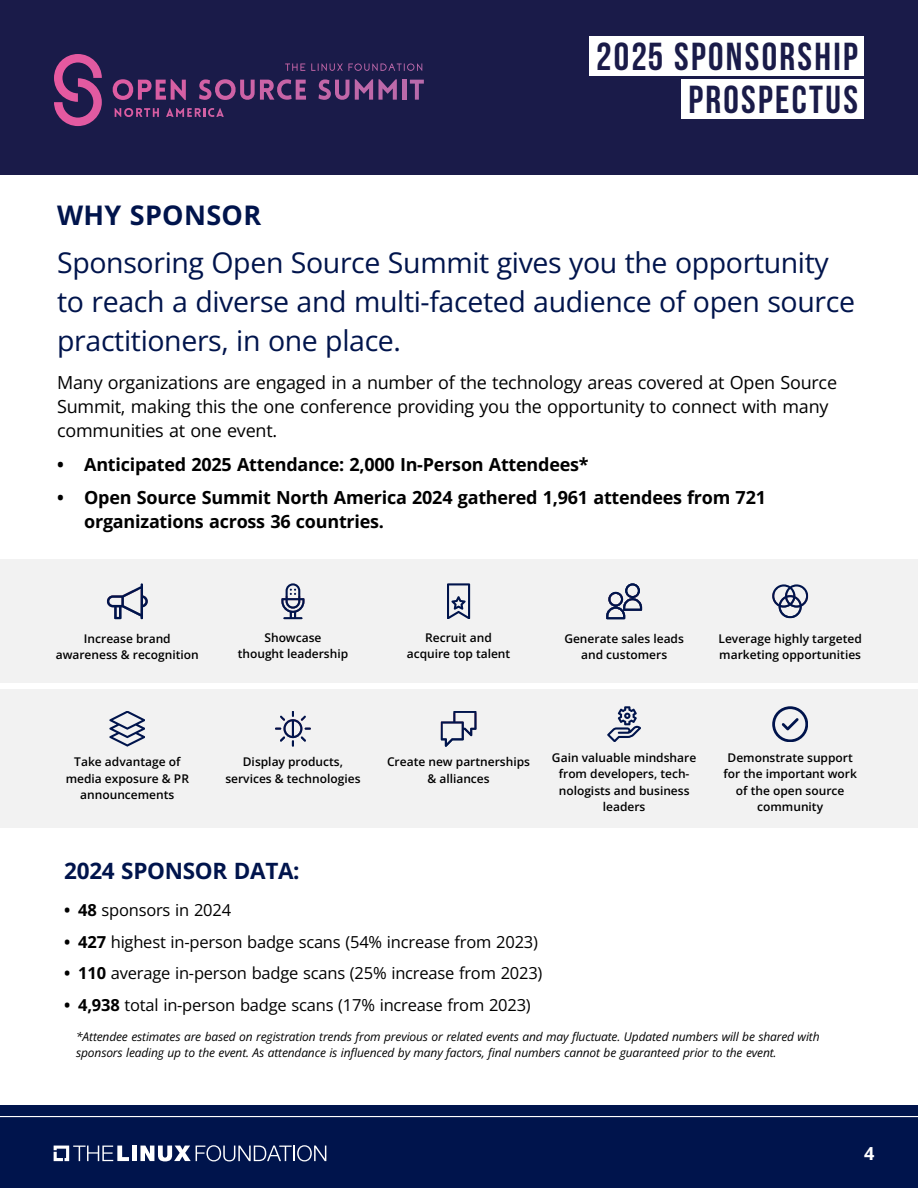
<style>
.page{position:relative;width:918px;height:1188px;background:#fff}
.page>*{position:absolute;margin:0;border:0;box-sizing:border-box;transform-origin:0 0}
.t1{font:39px/43.5px "Bebas Neue";letter-spacing:.06em;color:#1a1b49;text-align:right}
.MAIN_deck{font:28.5px/39px "Open Sans";letter-spacing:-.015em;color:#00144c}
.SUB_Bluebell{font:700 27px "Open Sans";letter-spacing:.01em;color:#00144c}
.TEXT_info_Bullet{font:700 22.5px "Open Sans";letter-spacing:-.015em;color:#00144c}
.TEXT_base{font:18px/24px "Open Sans";letter-spacing:-.015em;color:#000}
.t2{font:700 18px/24px "Open Sans";letter-spacing:-.015em;color:#000}
.t3{font:700 18px "Open Sans";color:#fff}
.t4{font:16.5px "Open Sans";letter-spacing:-.015em;color:#000}
.SP_Box{font:600 12px/16.5px "Open Sans";color:#000;text-align:center}
.t5{font:italic 12px/16.5px "Open Sans";letter-spacing:-.015em;color:#000}
.s1{font-weight:700}
</style>
<div class="page">
<div style="left:0;top:1105px;width:918px;height:83px;background:#00144c"></div>
<div style="left:0;top:0;width:918px;height:175px;background:#1a1b49"></div>
<div style="left:589px;top:36px;width:275px;height:40px;background:#fff"></div>
<div style="left:682px;top:80px;width:182px;height:39px;background:#fff"></div>
<div style="left:132px;top:1146px;width:5px;height:15px;background:#fff"></div>
<svg style="left:140px;top:1145px;width:186px;height:16px"></svg>
<svg style="left:54px;top:1146px;width:75px;height:15px"></svg>
<hr style="left:0;top:1116px;width:918px;height:1px;background:#fff">
<svg style="left:54px;top:54px;width:48px;height:72px"></svg>
<svg style="left:112px;top:79px;width:74px;height:21px"></svg>
<svg style="left:199px;top:79px;width:107px;height:21px"></svg>
<svg style="left:319px;top:79px;width:30px;height:21px"></svg>
<svg style="left:355px;top:79px;width:42px;height:21px"></svg>
<hr style="left:402px;top:80px;width:4px;height:20px;background:#bb69aa">
<svg style="left:410px;top:80px;width:14px;height:20px"></svg>
<svg style="left:115px;top:108px;width:44px;height:9px"></svg>
<svg style="left:166px;top:108px;width:58px;height:9px"></svg>
<svg style="left:285px;top:63px;width:20px;height:8px"></svg>
<svg style="left:311px;top:63px;width:111px;height:8px"></svg>
<div style="left:0;top:689px;width:918px;height:139px;background:#f2f2f2"></div>
<div style="left:0;top:559px;width:918px;height:123px;background:#f2f2f2"></div>
<svg style="left:107px;top:583px;width:41px;height:36px"></svg>
<svg style="left:441px;top:711px;width:36px;height:36px"></svg>
<svg style="left:606px;top:583px;width:36px;height:36px"></svg>
<svg style="left:607px;top:706px;width:34px;height:36px"></svg>
<svg style="left:772px;top:706px;width:36px;height:36px"></svg>
<svg style="left:275px;top:711px;width:36px;height:36px"></svg>
<svg style="left:281px;top:583px;width:24px;height:36px"></svg>
<svg style="left:447px;top:583px;width:23px;height:36px"></svg>
<svg style="left:772px;top:584px;width:36px;height:34px"></svg>
<svg style="left:109px;top:711px;width:36px;height:36px"></svg>
<h1 class="t1" style="left:596px;top:34px;width:264px">2025 SPONSORSHIP<br>PROSPECTUS</h1>
<p class="SUB_Bluebell" style="left:57px;top:197px;width:206px">WHY SPONSOR</p>
<p class="MAIN_deck" style="left:57px;top:243px;width:799px">Sponsoring Open Source Summit gives you the opportunity to reach a diverse and multi-faceted audience of open source practitioners, in one place.</p>
<p class="TEXT_base" style="left:57px;top:370px;width:781px">Many organizations are engaged in a number of the technology areas covered at Open Source<br>Summit, making this the one conference providing you the opportunity to connect with many communities at one event.</p>
<p class="t2" style="left:57px;top:452px;width:533px">• Anticipated 2025 Attendance: 2,000 In-Person Attendees*</p>
<p class="t2" style="left:84px;top:485px;width:683px;text-indent:-27px">• Open Source Summit North America 2024 gathered 1,961 attendees from 721 organizations across 36 countries.</p>
<p class="SP_Box" style="left:56px;top:630px;width:145px">Increase brand awareness &amp; recognition</p>
<p class="SP_Box" style="left:238px;top:629px;width:112px">Showcase<br>thought leadership</p>
<p class="SP_Box" style="left:407px;top:629px;width:105px">Recruit and acquire top talent</p>
<p class="SP_Box" style="left:719px;top:630px;width:145px;text-align:left">Leverage highly targeted marketing opportunities</p>
<p class="SP_Box" style="left:564px;top:630px;width:121px">Generate sales leads and customers</p>
<p class="SP_Box" style="left:66px;top:753px;width:125px">Take advantage of media exposure &amp; PR announcements</p>
<p class="SP_Box" style="left:225px;top:753px;width:137px">Display products, services &amp; technologies</p>
<p class="SP_Box" style="left:387px;top:753px;width:145px">Create new partnerships &amp; alliances</p>
<p class="SP_Box" style="left:552px;top:749px;width:146px">Gain valuable mindshare from developers, tech&shy;nologists and business leaders</p>
<p class="SP_Box" style="left:723px;top:749px;width:135px">Demonstrate support for the important work of the open source community</p>
<p class="TEXT_info_Bullet" style="left:64px;top:855px;width:237px">2024 SPONSOR DATA:</p>
<p class="t4" style="left:64px;top:899px;width:168px"><span class="s1">• 48</span> sponsors in 2024</p>
<p class="t4" style="left:64px;top:931px;width:475px"><span class="s1">• 427</span> highest in-person badge scans (54% increase from 2023)</p>
<p class="t4" style="left:64px;top:962px;width:480px"><span class="s1">• 110</span> average in-person badge scans (25% increase from 2023)</p>
<p class="t4" style="left:64px;top:994px;width:468px"><span class="s1">• 4,938</span> total in-person badge scans (17% increase from 2023)</p>
<p class="t5" style="left:76px;top:1028px;width:745px">*Attendee estimates are based on registration trends from previous or related events and may fluctuate. Updated numbers will be shared with sponsors leading up to the event. As attendance is influenced by many factors, final numbers cannot be guaranteed prior to the event.</p>
<h3 class="t3" style="left:864px;top:1141px;width:12px">4</h3>
</div>
